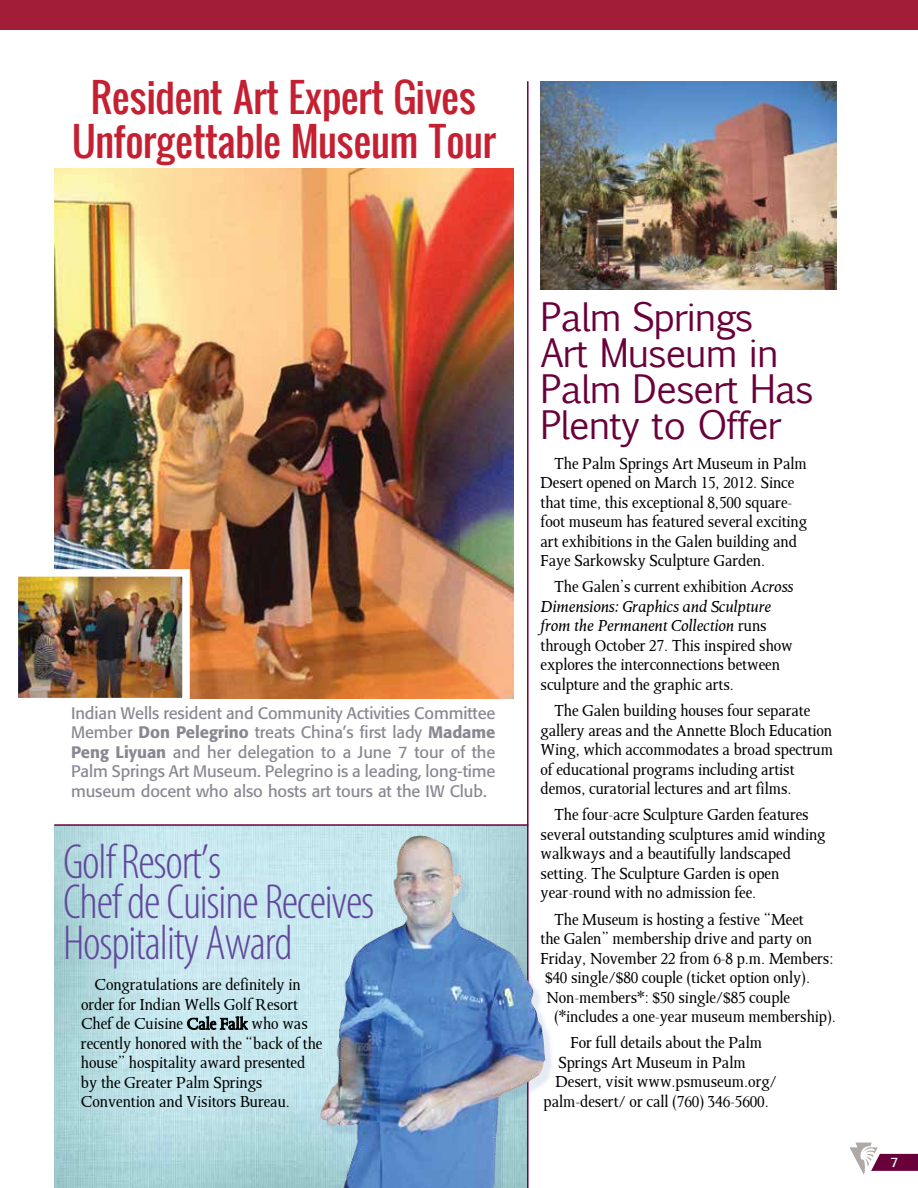
<style>
.page{position:relative;width:918px;height:1188px;background:#fff}
.page>*{position:absolute;margin:0;border:0;box-sizing:border-box;transform-origin:0 0}
.t1{font:300 condensed 49.5px/40.5px "Myriad Pro";letter-spacing:-.025em;color:#62489d}
.t2{font:39px/43.5px "Oswald";letter-spacing:-.025em;color:#c42031;text-align:center}
.t3{font:37.5px/36px "Euphemia CAS";letter-spacing:-.025em;color:#6a003a}
.t4{font:18px/19.5px "Octavian";letter-spacing:-.005em;color:#000}
.t5{font:16.5px/19.5px "Formata";letter-spacing:-.005em;color:#898892;text-align:justify}
.t6{font:13.5px "Formata";color:#fff}
.s1{font-weight:500}
.s2{font-style:italic}
</style>
<div class="page">
<svg style="left:850px;top:1143px;width:68px;height:32px"></svg>
<img style="left:54px;top:825px;width:473px;height:363px">
<hr style="left:527px;top:82px;width:2px;height:1106px;background:#6a003a">
<hr style="left:55px;top:824px;width:473px;height:2px;background:#6a003a">
<img style="left:541px;top:81px;width:296px;height:208px">
<div style="left:0;top:0;width:918px;height:29px;background:#a21d38"></div>
<svg style="left:187px;top:1016px;width:61px;height:15px"></svg>
<img style="left:54px;top:168px;width:460px;height:530px">
<div style="left:324px;top:839px;width:231px;height:349px;background:#164992;opacity:.11"></div>
<img style="left:320px;top:835px;width:225px;height:353px">
<img style="left:20px;top:578px;width:161px;height:118px">
<div style="left:11px;top:569px;width:179px;height:136px;border:8px solid #fff"></div>
<h2 class="t2" style="left:72px;top:74px;width:425px">Resident Art Expert Gives<br>Unforgettable Museum Tour</h2>
<p class="t5" style="left:71px;top:703px;width:426px">Indian Wells resident and Community Activities Committee Member <span class="s1">Don Pelegrino</span> treats China’s first lady <span class="s1">Madame Peng Liyuan</span> and her delegation to a June 7 tour of the Palm Springs Art Museum. Pelegrino is a leading, long-time museum docent who also hosts art tours at the IW Club.</p>
<h1 class="t1" style="left:63px;top:842px;width:313px">Golf Resort’s<br>Chef de Cuisine Receives<br>Hospitality Award</h1>
<p class="t4" style="left:81px;top:975px;width:243px;text-indent:14px">Congratulations are definitely in order for Indian Wells Golf Resort Chef de Cuisine Cale Falk who was recently honored with the “back of the house” hospitality award presented by the Greater Palm Springs Convention and Visitors Bureau.</p>
<h3 class="t3" style="left:541px;top:299px;width:275px">Palm Springs<br>Art Museum in<br>Palm Desert Has<br>Plenty to Offer</h3>
<p class="t4" style="left:541px;top:453px;width:268px;text-indent:14px">The Palm Springs Art Museum in Palm Desert opened on March 15, 2012. Since that time, this exceptional 8,500 square&shy;foot museum has featured several exciting art exhibitions in the Galen building and Faye Sarkowsky Sculpture Garden.</p>
<p class="t4" style="left:541px;top:577px;width:255px;text-indent:14px">The Galen’s current exhibition <span class="s2">Across Dimensions: Graphics and Sculpture from the Permanent Collection</span> runs through October 27. This inspired show explores the interconnections between sculpture and the graphic arts.</p>
<p class="t4" style="left:541px;top:700px;width:294px;text-indent:14px">The Galen building houses four separate gallery areas and the Annette Bloch Education Wing, which accommodates a broad spectrum of educational programs including artist demos, curatorial lectures and art films.</p>
<p class="t4" style="left:541px;top:805px;width:287px;text-indent:14px">The four-acre Sculpture Garden features several outstanding sculptures amid winding walkways and a beautifully landscaped setting. The Sculpture Garden is open year-round with no admission fee.</p>
<p class="t4" style="left:554px;top:909px;width:251px">The Museum is hosting a festive “Meet</p>
<p class="t4" style="left:541px;top:928px;width:273px">the Galen” membership drive and party on</p>
<p class="t4" style="left:541px;top:948px;width:295px">Friday, November 22 from 6-8 p.m. Members:</p>
<p class="t4" style="left:545px;top:967px;width:267px">$40 single/$80 couple (ticket option only).</p>
<p class="t4" style="left:547px;top:987px;width:245px">Non-members*: $50 single/$85 couple</p>
<p class="t4" style="left:554px;top:1006px;width:283px">(*includes a one-year museum membership).</p>
<p class="t4" style="left:571px;top:1033px;width:193px">For full details about the Palm</p>
<p class="t4" style="left:559px;top:1052px;width:189px">Springs Art Museum in Palm</p>
<p class="t4" style="left:556px;top:1072px;width:223px">Desert, visit www.psmuseum.org/</p>
<p class="t4" style="left:544px;top:1091px;width:227px">palm-desert/ or call (760) 346-5600.</p>
<p class="t6" style="left:891px;top:1154px;width:9px">7</p>
</div>
